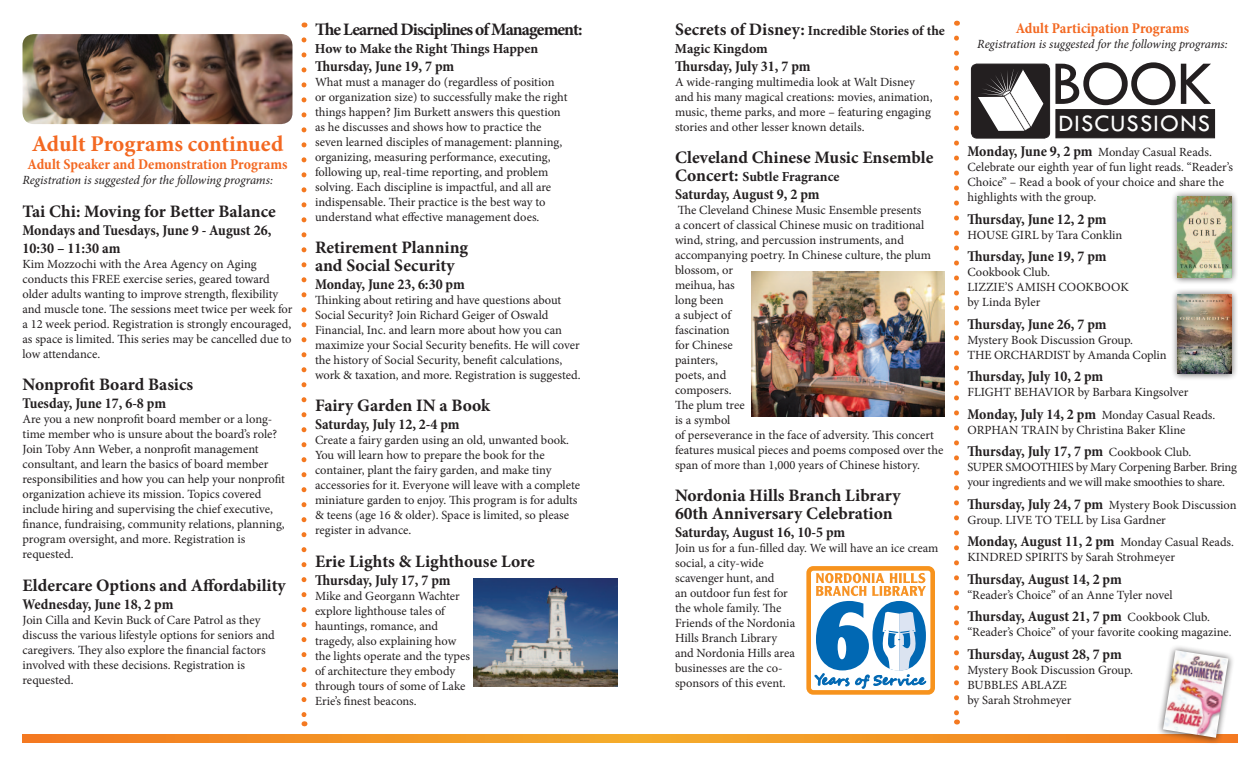
<style>
.page{position:relative;width:1260px;height:765px;background:#fff}
.page>*{position:absolute;margin:0;border:0;box-sizing:border-box;transform-origin:0 0}
.t1{font:64.62px "Tw Cen";color:#231f20}
.t2{font:24.5px "Tw Cen";letter-spacing:.05em;color:#fff}
.t3{font:700 22.5px "Minion Pro";letter-spacing:-.005em;color:#f36821}
.t4{font:700 17.5px/17.5px "Minion Pro";letter-spacing:-.005em;color:#231f20}
.t5{font:700 17.5px "Minion Pro";letter-spacing:-.05em;color:#231f20}
.t6{font:700 condensed 15px/18px "Minion Pro";color:#231f20}
.t7{font:700 condensed 15px "Minion Pro";letter-spacing:-.005em;color:#f36821}
.t8{font:700 13.75px/17.5px "Minion Pro";color:#231f20}
.t9{font:12.5px/15px "Minion Pro";color:#231f20}
.t10{font:italic 12.5px "Minion Pro";letter-spacing:-.01em;color:#231f20}
.t11{font:12.5px/15px "Minion Pro";letter-spacing:-.02em;color:#231f20}
.s1{font-size:17.5px}
.s2{font-weight:700;font-stretch:condensed;font-size:15px}
.s3{font-weight:400;font-stretch:normal;font-size:12.5px}
</style>
<div class="page">
<img style="left:22px;top:34px;width:270px;height:90px">
<svg style="left:301px;top:40px;width:5px;height:686px"></svg>
<svg style="left:954px;top:38px;width:5px;height:686px"></svg>
<svg style="left:22px;top:734px;width:1216px;height:8px;background:#f39425"></svg>
<img style="left:473px;top:579px;width:144px;height:108px">
<img style="left:752px;top:271px;width:193px;height:145px">
<div style="left:806px;top:566px;width:129px;height:129px;border:5px solid #f7931d;border-radius:5px"></div>
<svg style="left:814px;top:573px;width:112px;height:116px"></svg>
<div style="left:1055px;top:109px;width:160px;height:29px;background:#231f20"></div>
<div style="left:971px;top:64px;width:79px;height:74px;background:#231f20;border-radius:6px"></div>
<div style="left:971px;top:64px;width:79px;height:74px;border:1px solid #231f20;border-radius:6px"></div>
<svg style="left:978px;top:69px;width:65px;height:62px"></svg>
<div style="left:1171px;top:190px;width:67px;height:95px;background:#231f20;opacity:.75"></div>
<img style="left:1178px;top:197px;width:53px;height:81px">
<div style="left:1171px;top:287px;width:67px;height:94px;background:#231f20;opacity:.75"></div>
<img style="left:1178px;top:294px;width:53px;height:80px">
<div style="left:1156px;top:644px;width:79px;height:101px;background:#231f20;opacity:.75"></div>
<img style="left:1163px;top:650px;width:65px;height:88px">
<h3 class="t3" style="left:32px;top:128px;width:253px">Adult Programs continued</h3>
<p class="t7" style="left:28px;top:154px;width:261px">Adult Speaker and Demonstration Programs</p>
<p class="t10" style="left:22px;top:172px;width:252px">Registration is suggested for the following programs:</p>
<h3 class="t4" style="left:22px;top:202px;width:255px">Tai Chi: Moving for Better Balance</h3>
<p class="t6" style="left:22px;top:221px;width:250px">Mondays and Tuesdays, June 9 - August 26,<br>10:30 – 11:30 am</p>
<p class="t9" style="left:22px;top:256px;width:271px">Kim Mozzochi with the Area Agency on Aging conducts this FREE exercise series, geared toward older adults wanting to improve strength, flexibility and muscle tone. The sessions meet twice per week for a 12 week period. Registration is strongly encouraged, as space is limited. This series may be cancelled due to low attendance.</p>
<h3 class="t4" style="left:22px;top:376px;width:172px">Nonprofit Board Basics</h3>
<p class="t6" style="left:22px;top:394px;width:145px">Tuesday, June 17, 6-8 pm</p>
<p class="t9" style="left:22px;top:412px;width:264px">Are you a new nonprofit board member or a long&shy;time member who is unsure about the board’s role?<br>Join Toby Ann Weber, a nonprofit management consultant, and learn the basics of board member responsibilities and how you can help your nonprofit organization achieve its mission. Topics covered include hiring and supervising the chief executive, finance, fundraising, community relations, planning, program oversight, and more. Registration is requested.</p>
<h3 class="t4" style="left:22px;top:576px;width:265px">Eldercare Options and Affordability</h3>
<p class="t6" style="left:22px;top:595px;width:152px">Wednesday, June 18, 2 pm</p>
<p class="t9" style="left:22px;top:612px;width:254px">Join Cilla and Kevin Buck of Care Patrol as they discuss the various lifestyle options for seniors and caregivers. They also explore the financial factors involved with these decisions. Registration is requested.</p>
<h3 class="t5" style="left:315px;top:17px;width:269px">The Learned Disciplines of Management:</h3>
<p class="t8" style="left:315px;top:39px;width:225px">How to Make the Right Things Happen</p>
<p class="t6" style="left:315px;top:57px;width:141px">Thursday, June 19, 7 pm</p>
<p class="t9" style="left:315px;top:74px;width:254px">What must a manager do (regardless of position or organization size) to successfully make the right things happen? Jim Burkett answers this question as he discusses and shows how to practice the seven learned disciples of management: planning, organizing, measuring performance, executing, following up, real-time reporting, and problem solving. Each discipline is impactful, and all are indispensable. Their practice is the best way to understand what effective management does.</p>
<h3 class="t4" style="left:315px;top:239px;width:155px">Retirement Planning and Social Security</h3>
<p class="t6" style="left:315px;top:275px;width:151px">Monday, June 23, 6:30 pm</p>
<p class="t9" style="left:315px;top:292px;width:267px">Thinking about retiring and have questions about Social Security? Join Richard Geiger of Oswald Financial, Inc. and learn more about how you can maximize your Social Security benefits. He will cover the history of Social Security, benefit calculations, work &amp; taxation, and more. Registration is suggested.</p>
<h3 class="t4" style="left:315px;top:397px;width:177px">Fairy Garden IN a Book</h3>
<p class="t6" style="left:315px;top:415px;width:146px">Saturday, July 12, 2-4 pm</p>
<p class="t9" style="left:315px;top:433px;width:267px">Create a fairy garden using an old, unwanted book.<br>You will learn how to prepare the book for the container, plant the fairy garden, and make tiny accessories for it. Everyone will leave with a complete miniature garden to enjoy. This program is for adults &amp; teens (age 16 &amp; older). Space is limited, so please register in advance.</p>
<h3 class="t4" style="left:315px;top:552px;width:221px">Erie Lights &amp; Lighthouse Lore</h3>
<p class="t6" style="left:315px;top:571px;width:137px">Thursday, July 17, 7 pm</p>
<p class="t9" style="left:315px;top:588px;width:157px">Mike and Georgann Wachter explore lighthouse tales of hauntings, romance, and tragedy, also explaining how the lights operate and the types of architecture they embody through tours of some of Lake<br>Erie’s finest beacons.</p>
<p class="t8" style="left:675px;top:22px;width:271px"><span class="s1">Secrets of Disney:</span> Incredible Stories of the<br>Magic Kingdom</p>
<p class="t6" style="left:675px;top:57px;width:137px">Thursday, July 31, 7 pm</p>
<p class="t9" style="left:675px;top:74px;width:259px">A wide-ranging multimedia look at Walt Disney and his many magical creations: movies, animation, music, theme parks, and more – featuring engaging stories and other lesser known details.</p>
<h3 class="t4" style="left:675px;top:149px;width:260px">Cleveland Chinese Music Ensemble</h3>
<p class="t8" style="left:675px;top:167px;width:166px"><span class="s1">Concert:</span> Subtle Fragrance</p>
<p class="t6" style="left:675px;top:185px;width:146px">Saturday, August 9, 2 pm</p>
<p class="t9" style="left:675px;top:202px;width:270px">The Cleveland Chinese Music Ensemble presents<br>a concert of classical Chinese music on traditional wind, string, and percussion instruments, and accompanying poetry. In Chinese culture, the plum blossom, or<br>meihua, has<br>long been<br>a subject of<br>fascination<br>for Chinese<br>painters,<br>poets, and<br>composers.<br>The plum tree<br>is a symbol<br>of perseverance in the face of adversity. This concert features musical pieces and poems composed over the span of more than 1,000 years of Chinese history.</p>
<h3 class="t4" style="left:675px;top:487px;width:227px">Nordonia Hills Branch Library<br>60th Anniversary Celebration</h3>
<p class="t6" style="left:675px;top:523px;width:172px">Saturday, August 16, 10-5 pm</p>
<p class="t9" style="left:675px;top:540px;width:265px">Join us for a fun-filled day. We will have an ice cream social, a city-wide<br>scavenger hunt, and<br>an outdoor fun fest for<br>the whole family. The<br>Friends of the Nordonia<br>Hills Branch Library<br>and Nordonia Hills area<br>businesses are the co-<br>sponsors of this event.</p>
<p class="t7" style="left:1016px;top:18px;width:175px">Adult Participation Programs</p>
<p class="t10" style="left:977px;top:36px;width:252px">Registration is suggested for the following programs:</p>
<h1 class="t1" style="left:1050px;top:45px;width:163px">BOOK</h1>
<h2 class="t2" style="left:1058px;top:108px;width:153px">DISCUSSIONS</h2>
<p class="t9" style="left:967px;top:145px;width:267px"><span class="s2">Monday, June 9, 2 pm</span> Monday Casual Reads.<br>Celebrate our eighth year of fun light reads. “Reader’s Choice” – Read a book of your choice and share the highlights with the group.</p>
<p class="t6" style="left:968px;top:210px;width:141px">Thursday, June 12, 2 pm</p>
<p class="t9" style="left:967px;top:227px;width:156px">HOUSE GIRL by Tara Conklin</p>
<p class="t6" style="left:968px;top:248px;width:141px">Thursday, June 19, 7 pm</p>
<p class="t9" style="left:967px;top:265px;width:163px">Cookbook Club.<br>LIZZIE’S AMISH COOKBOOK by Linda Byler</p>
<p class="t6" style="left:968px;top:315px;width:141px">Thursday, June 26, 7 pm</p>
<p class="t9" style="left:967px;top:332px;width:201px">Mystery Book Discussion Group.<br>THE ORCHARDIST by Amanda Coplin</p>
<p class="t6" style="left:968px;top:368px;width:137px">Thursday, July 10, 2 pm</p>
<p class="t9" style="left:968px;top:381px;width:249px;line-height:22.5px">FLIGHT BEHAVIOR by Barbara Kingsolver<br><span class="s2">Monday, July 14, 2 pm</span> Monday Casual Reads.</p>
<p class="t9" style="left:968px;top:422px;width:220px">ORPHAN TRAIN by Christina Baker Kline</p>
<p class="t6" style="left:968px;top:443px;width:225px">Thursday, July 17, 7 pm <span class="s3">Cookbook Club.</span></p>
<p class="t11" style="left:968px;top:460px;width:271px">SUPER SMOOTHIES by Mary Corpening Barber. Bring your ingredients and we will make smoothies to share.</p>
<p class="t9" style="left:968px;top:497px;width:271px"><span class="s2">Thursday, July 24, 7 pm</span> Mystery Book Discussion<br>Group. LIVE TO TELL by Lisa Gardner</p>
<p class="t6" style="left:968px;top:533px;width:268px">Monday, August 11, 2 pm <span class="s3">Monday Casual Reads.</span></p>
<p class="t9" style="left:967px;top:550px;width:209px">KINDRED SPIRITS by Sarah Strohmeyer</p>
<p class="t6" style="left:968px;top:570px;width:156px">Thursday, August 14, 2 pm</p>
<p class="t9" style="left:968px;top:587px;width:207px">“Reader’s Choice” of an Anne Tyler novel</p>
<p class="t6" style="left:968px;top:608px;width:244px">Thursday, August 21, 7 pm <span class="s3">Cookbook Club.</span></p>
<p class="t9" style="left:968px;top:625px;width:266px">“Reader’s Choice” of your favorite cooking magazine.</p>
<p class="t6" style="left:968px;top:645px;width:156px">Thursday, August 28, 7 pm</p>
<p class="t9" style="left:968px;top:662px;width:167px">Mystery Book Discussion Group.<br>BUBBLES ABLAZE<br>by Sarah Strohmeyer</p>
</div>
